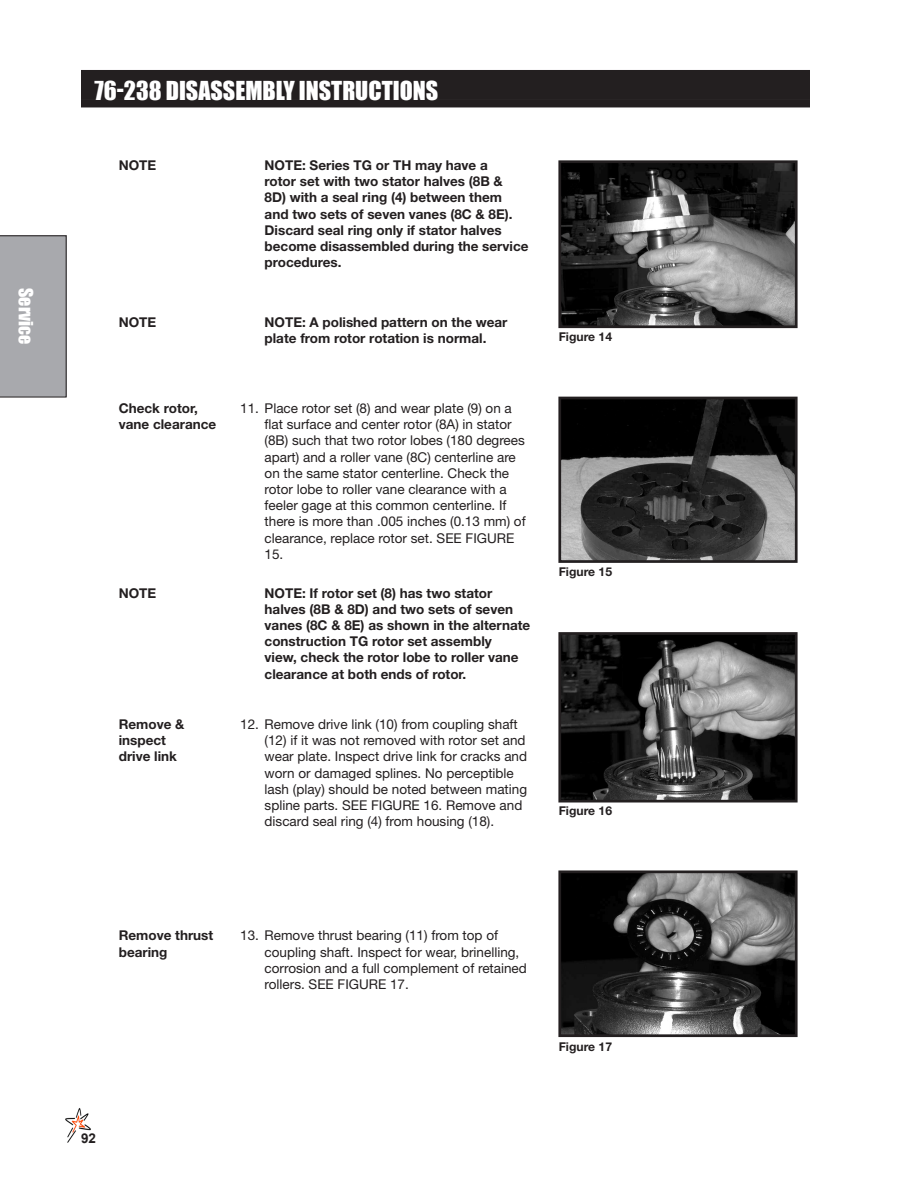
<style>
.page{position:relative;width:918px;height:1188px;background:#fff}
.page>*{position:absolute;margin:0;border:0;box-sizing:border-box;transform-origin:0 0}
.Header_Left{font:24px "Impact";color:#fff}
.t1{font:18px "Impact";color:#fff}
.t2{font:13.5px/16.2px "Helvetica Neue LT Std";color:#231f20}
.t3{font:700 13.5px/16.2px "Helvetica Neue LT Std";color:#231f20}
.t4{font:700 13.5px "Arial";color:#231f20}
.t5{font:700 12.15px "Helvetica Neue LT Std";color:#231f20}
</style>
<div class="page">
<img style="left:65px;top:1108px;width:26px;height:35px">
<div style="left:0;top:235px;width:67px;height:162px;background:#a8a9ad"></div>
<img style="left:562px;top:874px;width:232px;height:159px">
<div style="left:558px;top:870px;width:240px;height:167px;border:3px solid #231f20"></div>
<img style="left:562px;top:636px;width:232px;height:163px">
<div style="left:558px;top:632px;width:240px;height:171px;border:3px solid #231f20"></div>
<img style="left:562px;top:401px;width:232px;height:158px">
<div style="left:558px;top:397px;width:240px;height:166px;border:3px solid #231f20"></div>
<img style="left:562px;top:164px;width:232px;height:160px">
<div style="left:558px;top:160px;width:240px;height:168px;border:3px solid #231f20"></div>
<div style="left:81px;top:70px;width:729px;height:30px;background:#231f20"></div>
<div style="left:81px;top:100px;width:729px;height:7px;background:#231f20"></div>
<h2 class="t1" style="left:40px;top:288px;width:58px;rotate:90deg">Service</h2>
<p class="Header_Left" style="left:94px;top:72px;width:345px">76-238 DISASSEMBLY INSTRUCTIONS</p>
<p class="t3" style="left:119px;top:157px;width:39px">NOTE</p>
<p class="t3" style="left:265px;top:157px;width:265px">NOTE: Series TG or TH may have a<br>rotor set with two stator halves (8B &amp;<br>8D) with a seal ring (4) between them and two sets of seven vanes (8C &amp; 8E).<br>Discard seal ring only if stator halves become disassembled during the service procedures.</p>
<p class="t3" style="left:119px;top:314px;width:39px">NOTE</p>
<p class="t3" style="left:265px;top:314px;width:244px">NOTE: A polished pattern on the wear plate from rotor rotation is normal.</p>
<p class="t3" style="left:119px;top:400px;width:99px">Check rotor, vane clearance</p>
<p class="t2" style="left:265px;top:400px;width:263px;text-indent:-24px">11. Place rotor set (8) and wear plate (9) on a flat surface and center rotor (8A) in stator (8B) such that two rotor lobes (180 degrees apart) and a roller vane (8C) centerline are on the same stator centerline. Check the rotor lobe to roller vane clearance with a feeler gage at this common centerline. If there is more than .005 inches (0.13 mm) of clearance, replace rotor set. SEE FIGURE 15.</p>
<p class="t3" style="left:119px;top:584px;width:39px">NOTE</p>
<p class="t3" style="left:265px;top:584px;width:267px">NOTE: If rotor set (8) has two stator halves (8B &amp; 8D) and two sets of seven vanes (8C &amp; 8E) as shown in the alternate construction TG rotor set assembly<br>view, check the rotor lobe to roller vane clearance at both ends of rotor.</p>
<p class="t3" style="left:119px;top:716px;width:67px">Remove &amp; inspect drive link</p>
<p class="t2" style="left:265px;top:716px;width:264px;text-indent:-24px">12. Remove drive link (10) from coupling shaft (12) if it was not removed with rotor set and wear plate. Inspect drive link for cracks and worn or damaged splines. No perceptible lash (play) should be noted between mating spline parts. SEE FIGURE 16. Remove and discard seal ring (4) from housing (18).</p>
<p class="t5" style="left:559px;top:329px;width:55px">Figure 14</p>
<p class="t5" style="left:559px;top:564px;width:55px">Figure 15</p>
<p class="t5" style="left:559px;top:803px;width:55px">Figure 16</p>
<p class="t3" style="left:119px;top:927px;width:96px">Remove thrust bearing</p>
<p class="t2" style="left:265px;top:927px;width:264px;text-indent:-24px">13. Remove thrust bearing (11) from top of coupling shaft. Inspect for wear, brinelling, corrosion and a full complement of retained rollers. SEE FIGURE 17.</p>
<p class="t4" style="left:81px;top:1129px;width:17px">92</p>
<p class="t5" style="left:559px;top:1040px;width:55px">Figure 17</p>
</div>
